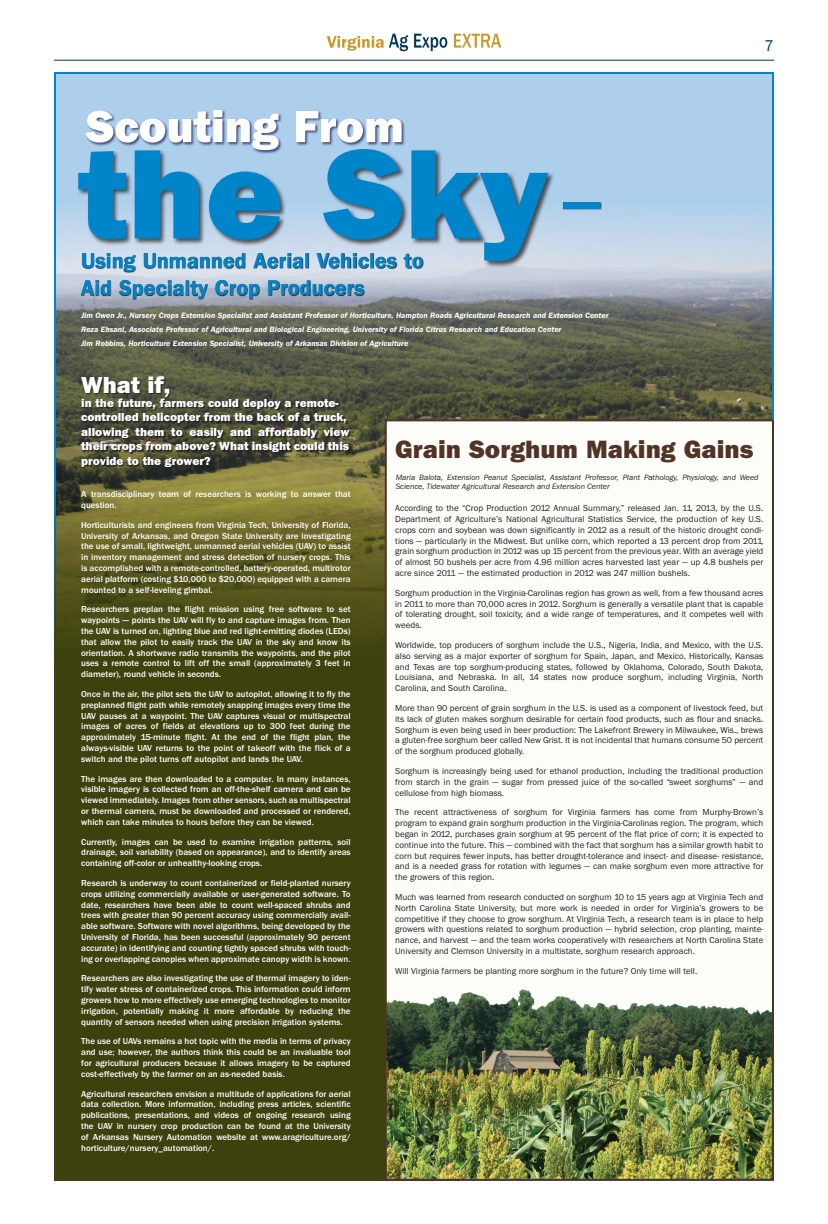
<style>
.page{position:relative;width:828px;height:1224px;background:#fff}
.page>*{position:absolute;margin:0;border:0;box-sizing:border-box;transform-origin:0 0}
.t1{font:26px "Franklin Gothic Hvy";color:#513427}
.t2{font:24px "Franklin Gothic Hvy";color:#fff}
.t3{font:22px/26.4px "Franklin Gothic Dem Bld";color:#0085cb}
.t4{font:16px "Franklin Gothic";color:#003859}
.t5{font:12px/14.4px "Franklin Gothic Hvy";color:#fff}
.t6{font:9px/10.8px "Franklin Gothic Mdm";color:#fff;text-align:justify}
.t7{font:9px/10.8px "Franklin Gothic";color:#231f20;text-align:justify}
.t8{font:8px/13.8px "Franklin Gothic Dem Bld Itl";color:#fff}
.t9{font:8px/9.3px "Franklin Gothic Itl";color:#231f20}
</style>
<div class="page">
<hr style="left:54px;top:60px;width:720px;height:1px;background:#003859">
<svg style="left:454px;top:34px;width:47px;height:14px"></svg>
<svg style="left:327px;top:34px;width:120px;height:17px"></svg>
<div style="left:57px;top:75px;width:714px;height:99px;background:#aecfec"></div>
<img style="left:57px;top:174px;width:714px;height:284px">
<div style="left:85px;top:109px;width:321px;height:45px;background:#21255e;opacity:.75"></div>
<svg style="left:86px;top:110px;width:316px;height:38px"></svg>
<div style="left:563px;top:202px;width:39px;height:9px;background:#231f20;opacity:.75"></div>
<div style="left:563px;top:202px;width:36px;height:6px;background:#0085cb"></div>
<div style="left:77px;top:148px;width:478px;height:120px;background:#231f20;opacity:.75"></div>
<svg style="left:78px;top:149px;width:470px;height:112px;background:#60a7d3"></svg>
<svg style="left:81px;top:253px;width:343px;height:46px;background:#9ca1ab"></svg>
<svg style="left:54px;top:458px;width:331px;height:723px;background:#454813"></svg>
<div style="left:386px;top:420px;width:387px;height:760px;background:#fdfef9"></div>
<img style="left:388px;top:989px;width:383px;height:189px">
<div style="left:385px;top:419px;width:389px;height:762px;border:2px solid #513427"></div>
<svg style="left:82px;top:376px;width:270px;height:93px;background:#484934"></svg>
<h3 class="t4" style="left:765px;top:35px;width:11px">7</h3>
<h3 class="t3" style="left:81px;top:249px;width:344px">Using Unmanned Aerial Vehicles to<br>Aid Specialty Crop Producers</h3>
<p class="t8" style="left:81px;top:309px;width:529px">Jim Owen Jr., Nursery Crops Extension Specialist and Assistant Professor of Horticulture, Hampton Roads Agricultural Research and Extension Center<br>Reza Ehsani, Associate Professor of Agricultural and Biological Engineering, University of Florida Citrus Research and Education Center<br>Jim Robbins, Horticulture Extension Specialist, University of Arkansas Division of Agriculture</p>
<h2 class="t2" style="left:81px;top:369px;width:91px">What if,</h2>
<h3 class="t5" style="left:81px;top:397px;width:270px">in the future, farmers could deploy a remote&shy;controlled helicopter from the back of a truck, allowing them to easily and affordably view their crops from above? What insight could this provide to the grower?</h3>
<h1 class="t1" style="left:395px;top:432px;width:360px">Grain Sorghum Making Gains</h1>
<p class="t6" style="left:81px;top:490px;width:271px">A transdisciplinary team of researchers is working to answer that question.</p>
<p class="t6" style="left:81px;top:520px;width:271px">Horticulturists and engineers from Virginia Tech, University of Florida, University of Arkansas, and Oregon State University are investigating the use of small, lightweight, unmanned aerial vehicles (UAV) to assist in inventory management and stress detection of nursery crops. This is accomplished with a remote-controlled, battery-operated, multirotor aerial platform (costing $10,000 to $20,000) equipped with a camera mounted to a self-leveling gimbal.</p>
<p class="t6" style="left:81px;top:605px;width:271px">Researchers preplan the flight mission using free software to set waypoints — points the UAV will fly to and capture images from. Then the UAV is turned on, lighting blue and red light-emitting diodes (LEDs) that allow the pilot to easily track the UAV in the sky and know its orientation. A shortwave radio transmits the waypoints, and the pilot uses a remote control to lift off the small (approximately 3 feet in diameter), round vehicle in seconds.</p>
<p class="t6" style="left:81px;top:689px;width:271px">Once in the air, the pilot sets the UAV to autopilot, allowing it to fly the preplanned flight path while remotely snapping images every time the UAV pauses at a waypoint. The UAV captures visual or multispectral images of acres of fields at elevations up to 300 feet during the approximately 15-minute flight. At the end of the flight plan, the always-visible UAV returns to the point of takeoff with the flick of a switch and the pilot turns off autopilot and lands the UAV.</p>
<p class="t6" style="left:81px;top:774px;width:271px">The images are then downloaded to a computer. In many instances, visible imagery is collected from an off-the-shelf camera and can be viewed immediately. Images from other sensors, such as multispectral or thermal camera, must be downloaded and processed or rendered, which can take minutes to hours before they can be viewed.</p>
<p class="t6" style="left:81px;top:837px;width:271px">Currently, images can be used to examine irrigation patterns, soil drainage, soil variability (based on appearance), and to identify areas containing off-color or unhealthy-looking crops.</p>
<p class="t6" style="left:81px;top:878px;width:271px">Research is underway to count containerized or field-planted nursery crops utilizing commercially available or user-generated software. To date, researchers have been able to count well-spaced shrubs and trees with greater than 90 percent accuracy using commercially avail&shy;able software. Software with novel algorithms, being developed by the University of Florida, has been successful (approximately 90 percent accurate) in identifying and counting tightly spaced shrubs with touch&shy;ing or overlapping canopies when approximate canopy width is known.</p>
<p class="t6" style="left:81px;top:974px;width:271px">Researchers are also investigating the use of thermal imagery to iden&shy;tify water stress of containerized crops. This information could inform growers how to more effectively use emerging technologies to monitor irrigation, potentially making it more affordable by reducing the quantity of sensors needed when using precision irrigation systems.</p>
<p class="t6" style="left:81px;top:1037px;width:271px">The use of UAVs remains a hot topic with the media in terms of privacy and use; however, the authors think this could be an invaluable tool for agricultural producers because it allows imagery to be captured cost-effectively by the farmer on an as-needed basis.</p>
<p class="t6" style="left:81px;top:1089px;width:271px">Agricultural researchers envision a multitude of applications for aerial data collection. More information, including press articles, scientific publications, presentations, and videos of ongoing research using the UAV in nursery crop production can be found at the University of Arkansas Nursery Automation website at www.aragriculture.org/ horticulture/nursery_automation/.</p>
<p class="t9" style="left:396px;top:473px;width:364px">Maria Balota, Extension Peanut Specialist, Assistant Professor, Plant Pathology, Physiology, and Weed<br>Science, Tidewater Agricultural Research and Extension Center</p>
<p class="t7" style="left:395px;top:504px;width:370px">According to the “Crop Production 2012 Annual Summary,” released Jan. 11, 2013, by the U.S.<br>Department of Agriculture’s National Agricultural Statistics Service, the production of key U.S. crops corn and soybean was down significantly in 2012 as a result of the historic drought condi&shy;tions — particularly in the Midwest. But unlike corn, which reported a 13 percent drop from 2011, grain sorghum production in 2012 was up 15 percent from the previous year. With an average yield of almost 50 bushels per acre from 4.96 million acres harvested last year — up 4.8 bushels per acre since 2011 — the estimated production in 2012 was 247 million bushels.</p>
<p class="t7" style="left:395px;top:588px;width:370px">Sorghum production in the Virginia-Carolinas region has grown as well, from a few thousand acres in 2011 to more than 70,000 acres in 2012. Sorghum is generally a versatile plant that is capable of tolerating drought, soil toxicity, and a wide range of temperatures, and it competes well with weeds.</p>
<p class="t7" style="left:395px;top:640px;width:370px">Worldwide, top producers of sorghum include the U.S., Nigeria, India, and Mexico, with the U.S. also serving as a major exporter of sorghum for Spain, Japan, and Mexico. Historically, Kansas and Texas are top sorghum-producing states, followed by Oklahoma, Colorado, South Dakota, Louisiana, and Nebraska. In all, 14 states now produce sorghum, including Virginia, North Carolina, and South Carolina.</p>
<p class="t7" style="left:395px;top:703px;width:370px">More than 90 percent of grain sorghum in the U.S. is used as a component of livestock feed, but its lack of gluten makes sorghum desirable for certain food products, such as flour and snacks.<br>Sorghum is even being used in beer production: The Lakefront Brewery in Milwaukee, Wis., brews a gluten-free sorghum beer called New Grist. It is not incidental that humans consume 50 percent of the sorghum produced globally.</p>
<p class="t7" style="left:395px;top:766px;width:370px">Sorghum is increasingly being used for ethanol production, including the traditional production from starch in the grain — sugar from pressed juice of the so-called “sweet sorghums” — and cellulose from high biomass.</p>
<p class="t7" style="left:395px;top:808px;width:370px">The recent attractiveness of sorghum for Virginia farmers has come from Murphy-Brown’s program to expand grain sorghum production in the Virginia-Carolinas region. The program, which began in 2012, purchases grain sorghum at 95 percent of the flat price of corn; it is expected to continue into the future. This — combined with the fact that sorghum has a similar growth habit to corn but requires fewer inputs, has better drought-tolerance and insect- and disease- resistance, and is a needed grass for rotation with legumes — can make sorghum even more attractive for the growers of this region.</p>
<p class="t7" style="left:395px;top:892px;width:370px">Much was learned from research conducted on sorghum 10 to 15 years ago at Virginia Tech and North Carolina State University, but more work is needed in order for Virginia’s growers to be competitive if they choose to grow sorghum. At Virginia Tech, a research team is in place to help growers with questions related to sorghum production — hybrid selection, crop planting, mainte&shy;nance, and harvest — and the team works cooperatively with researchers at North Carolina State University and Clemson University in a multistate, sorghum research approach.</p>
<p class="t7" style="left:395px;top:966px;width:304px">Will Virginia farmers be planting more sorghum in the future? Only time will tell.</p>
</div>
